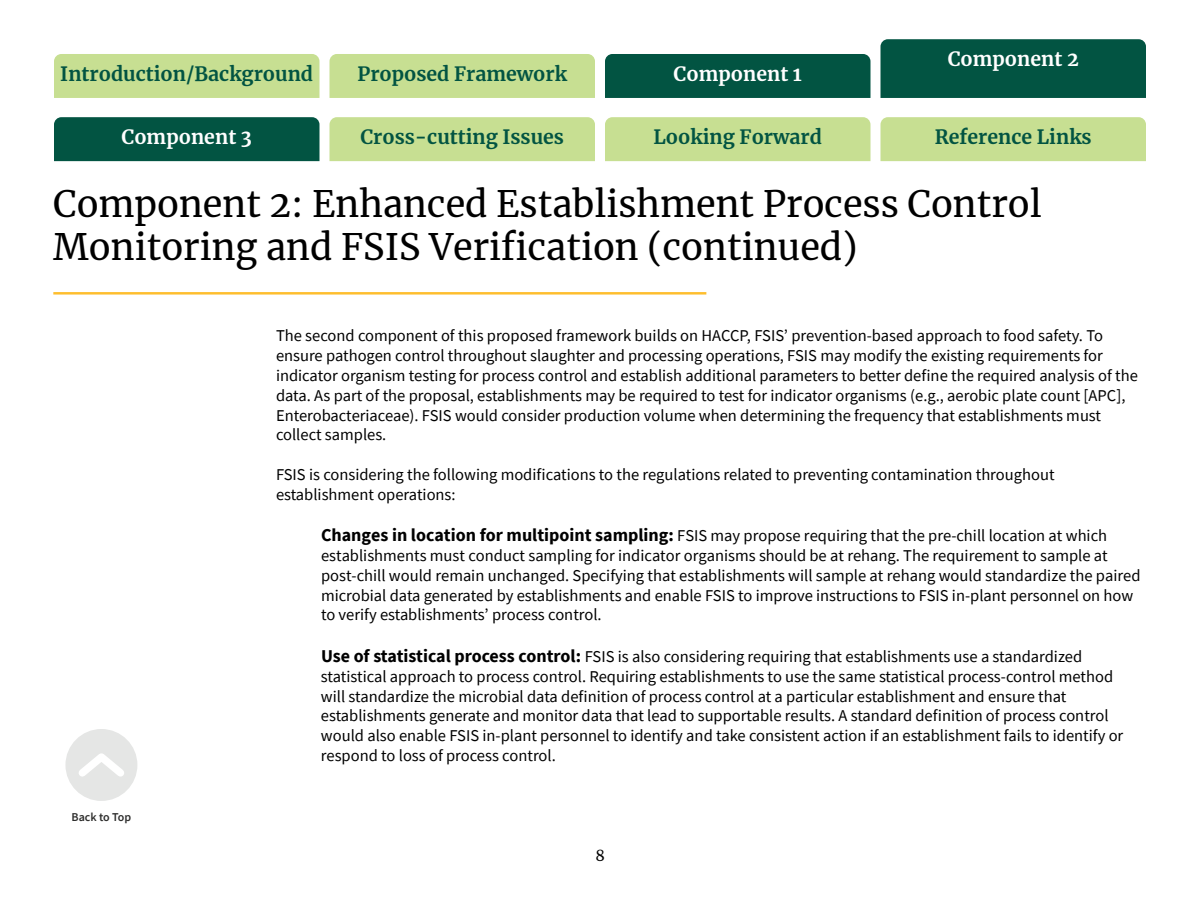
<style>
.page{position:relative;width:1200px;height:900px;background:#fff}
.page>*{position:absolute;margin:0;border:0;box-sizing:border-box;transform-origin:0 0}
.t1{font:36px/43.2px "Merriweather";color:#000}
.t2{font:700 19.5px "Merriweather";color:#025442}
.t3{font:700 19.5px "Merriweather";color:#fff}
.t4{font:16.5px/19.8px "Source Sans Pro";color:#000}
.t5{font:15px "Merriweather";color:#000}
.t6{font:600 12px "Source Sans Pro";color:#2e2e2d}
.s1{font-weight:700;font-size:18px}
</style>
<div class="page">
<hr style="left:53px;top:292px;width:653px;height:3px;background:#febe2d">
<div style="left:880px;top:39px;width:266px;height:59px;background:#025442"></div>
<div style="left:54px;top:117px;width:266px;height:44px;background:#025442"></div>
<div style="left:605px;top:54px;width:265px;height:44px;background:#025442"></div>
<div style="left:330px;top:117px;width:265px;height:44px;background:#c7df92"></div>
<div style="left:330px;top:54px;width:265px;height:44px;background:#c7df92"></div>
<div style="left:605px;top:117px;width:265px;height:44px;background:#c7df92"></div>
<div style="left:880px;top:117px;width:266px;height:44px;background:#c7df92"></div>
<div style="left:54px;top:54px;width:266px;height:44px;background:#c7df92"></div>
<div style="left:65px;top:729px;width:72px;height:72px;background:#e5e6e5;border-radius:50%"></div>
<svg style="left:79px;top:753px;width:45px;height:24px"></svg>
<p class="t2" style="left:60px;top:60px;width:254px">Introduction/Background</p>
<p class="t3" style="left:122px;top:123px;width:132px">Component 3</p>
<p class="t2" style="left:357px;top:60px;width:211px">Proposed Framework</p>
<p class="t2" style="left:360px;top:123px;width:205px">Cross-cutting Issues</p>
<p class="t3" style="left:674px;top:60px;width:130px">Component 1</p>
<p class="t3" style="left:948px;top:45px;width:133px">Component 2</p>
<p class="t2" style="left:654px;top:123px;width:170px">Looking Forward</p>
<p class="t2" style="left:935px;top:123px;width:158px">Reference Links</p>
<h2 class="t1" style="left:53px;top:181px;width:990px">Component 2: Enhanced Establishment Process Control<br>Monitoring and FSIS Verification (continued)</h2>
<p class="t6" style="left:72px;top:809px;width:61px">Back to Top</p>
<p class="t4" style="left:276px;top:326px;width:863px">The second component of this proposed framework builds on HACCP, FSIS’ prevention-based approach to food safety. To ensure pathogen control throughout slaughter and processing operations, FSIS may modify the existing requirements for indicator organism testing for process control and establish additional parameters to better define the required analysis of the data. As part of the proposal, establishments may be required to test for indicator organisms (e.g., aerobic plate count [APC], Enterobacteriaceae). FSIS would consider production volume when determining the frequency that establishments must collect samples.</p>
<p class="t4" style="left:276px;top:465px;width:780px">FSIS is considering the following modifications to the regulations related to preventing contamination throughout establishment operations:</p>
<p class="t4" style="left:321px;top:526px;width:821px"><span class="s1">Changes in location for multipoint sampling:</span> FSIS may propose requiring that the pre-chill location at which establishments must conduct sampling for indicator organisms should be at rehang. The requirement to sample at post-chill would remain unchanged. Specifying that establishments will sample at rehang would standardize the paired microbial data generated by establishments and enable FSIS to improve instructions to FSIS in-plant personnel on how to verify establishments’ process control.</p>
<p class="t4" style="left:321px;top:646px;width:804px"><span class="s1">Use of statistical process control:</span> FSIS is also considering requiring that establishments use a standardized statistical approach to process control. Requiring establishments to use the same statistical process-control method will standardize the microbial data definition of process control at a particular establishment and ensure that establishments generate and monitor data that lead to supportable results. A standard definition of process control would also enable FSIS in-plant personnel to identify and take consistent action if an establishment fails to identify or respond to loss of process control.</p>
<p class="t5" style="left:596px;top:845px;width:11px">8</p>
</div>
